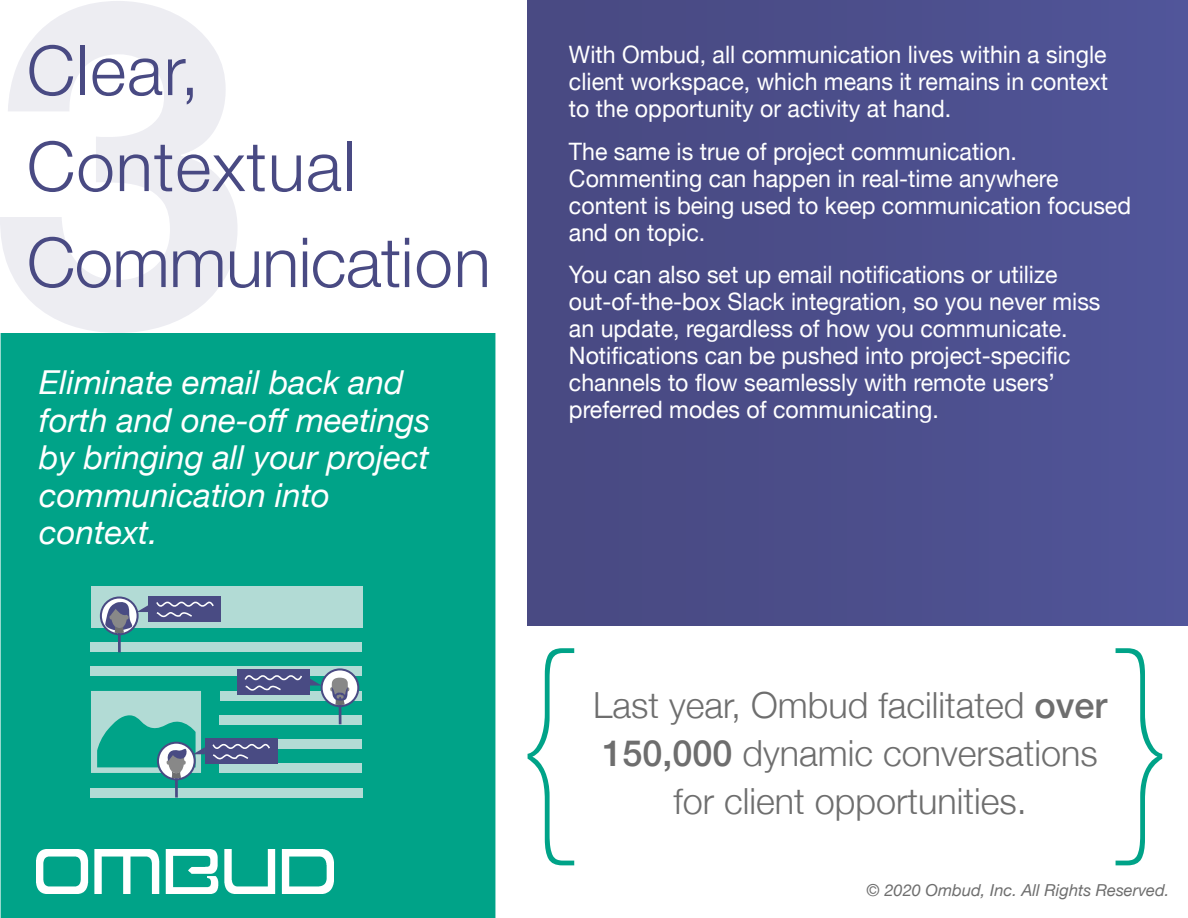
<style>
.page{position:relative;width:1188px;height:918px;background:#fff}
.page>*{position:absolute;margin:0;border:0;box-sizing:border-box;transform-origin:0 0}
.t1{font:300 69px/96px "Helvetica Neue";letter-spacing:.015em;color:#494a83}
.t2{font:300 36px/48px "Helvetica Neue";color:#6e6e6e;text-align:center}
.t3{font:italic 33px/37.5px "Helvetica Neue";color:#fff}
.t4{font:24px/27px "Helvetica Neue";color:#fff;scale:.96 1}
.t5{font:italic 16.5px "Helvetica Neue";color:#6e6e6e}
.s1{font-weight:500}
</style>
<div class="page">
<div style="left:1px;top:333px;width:494px;height:585px;background:#00a388"></div>
<div style="left:528px;top:0;width:660px;height:626px;background:linear-gradient(to right,#484880,#505598)"></div>
<img style="left:36px;top:850px;width:297px;height:43px">
<svg style="left:0;top:1px;width:237px;height:332px;fill:#ededf2"></svg>
<div style="left:220px;top:715px;width:142px;height:9px;background:#b2dbd5"></div>
<div style="left:220px;top:691px;width:142px;height:9px;background:#b2dbd5"></div>
<div style="left:90px;top:667px;width:272px;height:9px;background:#b2dbd5"></div>
<div style="left:91px;top:643px;width:271px;height:9px;background:#b2dbd5"></div>
<div style="left:91px;top:586px;width:272px;height:42px;background:#b2dbd5"></div>
<div style="left:220px;top:764px;width:142px;height:9px;background:#b2dbd5"></div>
<div style="left:220px;top:740px;width:142px;height:9px;background:#b2dbd5"></div>
<div style="left:90px;top:788px;width:272px;height:9px;background:#b2dbd5"></div>
<svg style="left:101px;top:598px;width:37px;height:36px"></svg>
<div style="left:100px;top:597px;width:39px;height:38px;border:2px solid #494a83;border-radius:50%"></div>
<hr style="left:118px;top:633px;width:3px;height:19px;background:#494a83">
<svg style="left:322px;top:669px;width:36px;height:37px"></svg>
<div style="left:321px;top:668px;width:38px;height:39px;border:2px solid #494a83;border-radius:50%"></div>
<svg style="left:330px;top:678px;width:20px;height:46px"></svg>
<div style="left:157px;top:742px;width:39px;height:38px;border:2px solid #494a83;border-radius:50%"></div>
<hr style="left:175px;top:778px;width:3px;height:20px;background:#494a83">
<div style="left:149px;top:596px;width:72px;height:25px;background:#494b83"></div>
<svg style="left:105px;top:601px;width:44px;height:32px"></svg>
<svg style="left:156px;top:601px;width:58px;height:17px"></svg>
<div style="left:237px;top:669px;width:73px;height:26px;background:#494b83"></div>
<svg style="left:310px;top:679px;width:12px;height:7px"></svg>
<svg style="left:244px;top:675px;width:58px;height:16px"></svg>
<div style="left:205px;top:738px;width:72px;height:26px;background:#494b83"></div>
<svg style="left:91px;top:691px;width:114px;height:87px"></svg>
<svg style="left:212px;top:743px;width:58px;height:17px"></svg>
<svg style="left:528px;top:648px;width:46px;height:217px"></svg>
<svg style="left:1116px;top:648px;width:46px;height:217px"></svg>
<h1 class="t1" style="left:27px;top:17px;width:466px">Clear,<br>Contextual<br>Communication</h1>
<h3 class="t3" style="left:39px;top:366px;width:393px">Eliminate email back and forth and one-off meetings by bringing all your project communication into context.</h3>
<p class="t4" style="left:569px;top:42px;width:563px;text-align:justify">With Ombud, all communication lives within a single client workspace, which means it remains in context to the opportunity or activity at hand.</p>
<p class="t4" style="left:569px;top:139px;width:587px">The same is true of project communication.<br>Commenting can happen in real-time anywhere content is being used to keep communication focused and on topic.</p>
<p class="t4" style="left:569px;top:262px;width:555px">You can also set up email notifications or utilize out-of-the-box Slack integration, so you never miss an update, regardless of how you communicate.<br>Notifications can be pushed into project-specific channels to flow seamlessly with remote users’ preferred modes of communicating.</p>
<h2 class="t2" style="left:593px;top:679px;width:516px">Last year, Ombud facilitated <span class="s1">over<br>150,000</span> dynamic conversations for client opportunities.</h2>
<p class="t5" style="left:867px;top:878px;width:304px">© 2020 Ombud, Inc. All Rights Reserved.</p>
</div>
